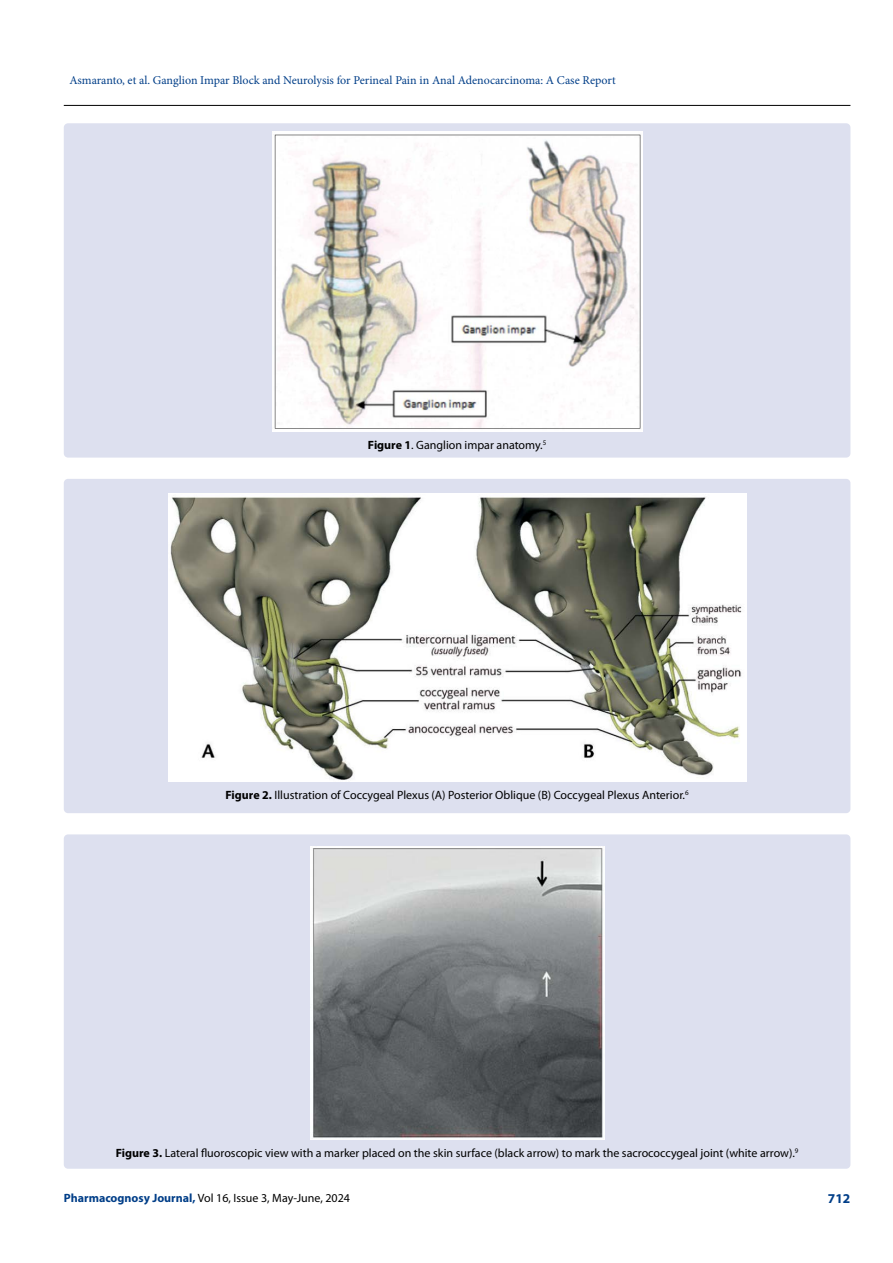
<style>
.page{position:relative;width:893px;height:1263px;background:#fff}
.page>*{position:absolute;margin:0;border:0;box-sizing:border-box;transform-origin:0 0}
.t1{font:700 13.5px "Myriad Pro";color:#003e88}
.t2{font:12px "Myriad Pro";color:#000}
.t3{font:12px "Minion Pro";letter-spacing:-.005em;color:#003e88}
.s1{font-weight:700}
.s2{font-weight:700;color:#003e88}
</style>
<div class="page">
<hr style="left:64px;top:105px;width:786px;height:1px;background:#000">
<div style="left:64px;top:123px;width:786px;height:335px;background:#dde0ef;border-radius:4px"></div>
<img style="left:272px;top:132px;width:370px;height:299px">
<div style="left:64px;top:479px;width:786px;height:334px;background:#dde0ef;border-radius:4px"></div>
<img style="left:168px;top:493px;width:578px;height:288px">
<div style="left:64px;top:834px;width:786px;height:335px;background:#dde0ef;border-radius:4px"></div>
<img style="left:310px;top:846px;width:294px;height:293px">
<p class="t3" style="left:69px;top:72px;width:548px">Asmaranto, et al. Ganglion Impar Block and Neurolysis for Perineal Pain in Anal Adenocarcinoma: A Case Report</p>
<p class="t2" style="left:368px;top:437px;width:180px"><span class="s1">Figure 1</span>. Ganglion impar anatomy.<sup>5</sup></p>
<p class="t2" style="left:226px;top:787px;width:465px"><span class="s1">Figure 2.</span> Illustration of Coccygeal Plexus (A) Posterior Oblique (B) Coccygeal Plexus Anterior.<sup>6</sup></p>
<p class="t2" style="left:116px;top:1145px;width:684px"><span class="s1">Figure 3.</span> Lateral fluoroscopic view with a marker placed on the skin surface (black arrow) to mark the sacrococcygeal joint (white arrow).<sup>9</sup></p>
<p class="t2" style="left:64px;top:1190px;width:288px"><span class="s2">Pharmacognosy Journal,</span> Vol 16, Issue 3, May-June, 2024</p>
<p class="t1" style="left:828px;top:1189px;width:24px">712</p>
</div>
